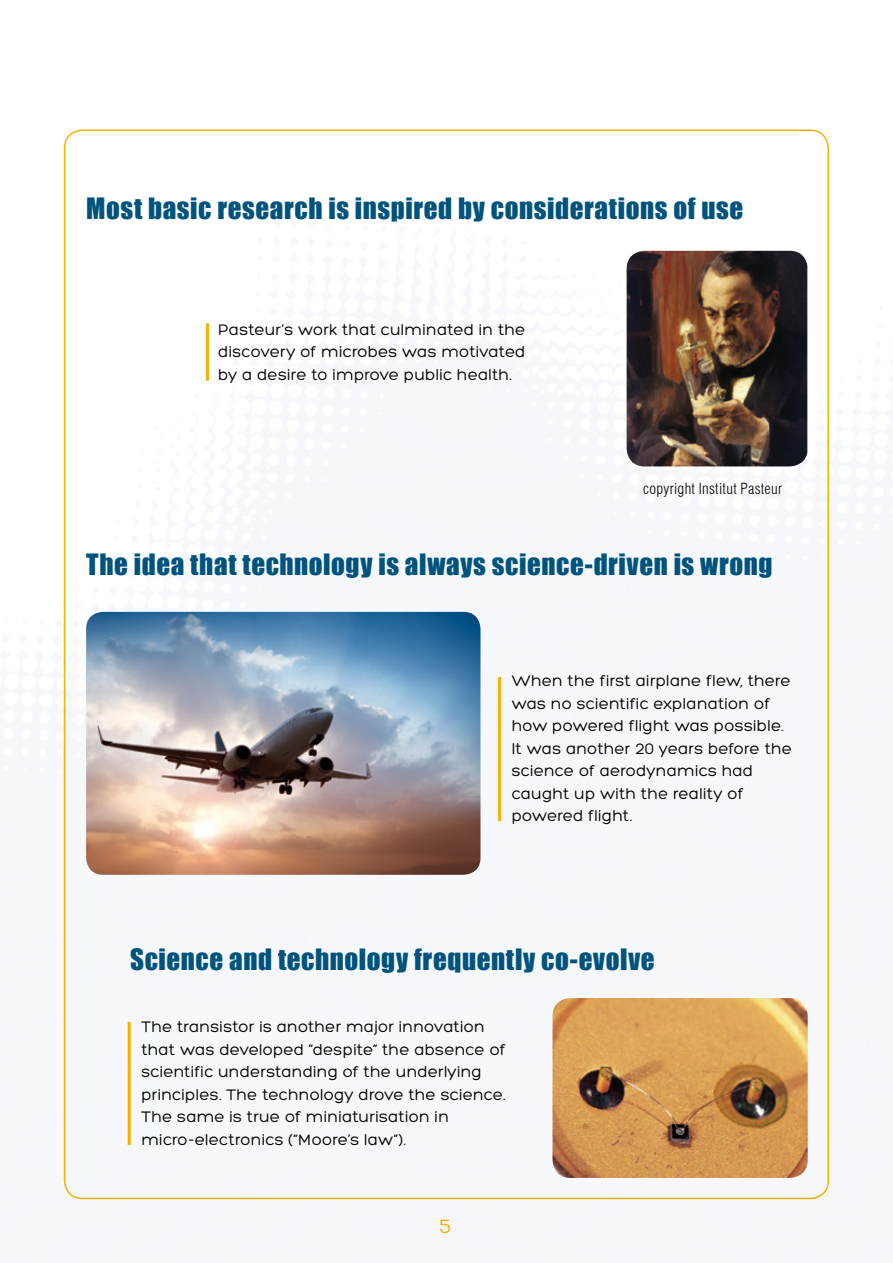
<style>
.page{position:relative;width:893px;height:1263px;background:#fff}
.page>*{position:absolute;margin:0;border:0;box-sizing:border-box;transform-origin:0 0}
.t1{font:27px "Impact";letter-spacing:.02em;color:#00537c}
.t2{font:21px "Hero";color:#f8b000}
.t3{font:16.5px/22.5px "Hero";letter-spacing:.01em;color:#000}
.t4{font:300 condensed 15px "Swiss 721 BT";letter-spacing:.02em;color:#000}
</style>
<div class="page">
<img style="left:0;top:131px;width:893px;height:1069px">
<hr style="left:498px;top:677px;width:3px;height:144px;background:#f8b000">
<hr style="left:128px;top:1022px;width:3px;height:123px;background:#f8b000">
<hr style="left:206px;top:323px;width:3px;height:58px;background:#f8b000">
<img style="left:627px;top:251px;width:180px;height:215px">
<img style="left:86px;top:612px;width:394px;height:263px">
<img style="left:552px;top:998px;width:256px;height:180px">
<h1 class="t1" style="left:86px;top:187px;width:659px">Most basic research is inspired by considerations of use</h1>
<p class="t3" style="left:218px;top:318px;width:309px;text-align:justify">Pasteur’s work that culminated in the discovery of microbes was motivated by a desire to improve public health.</p>
<p class="t4" style="left:643px;top:480px;width:141px">copyright Institut Pasteur</p>
<h1 class="t1" style="left:86px;top:544px;width:688px">The idea that technology is always science-driven is wrong</h1>
<p class="t3" style="left:512px;top:670px;width:282px">When the first airplane flew, there was no scientific explanation of how powered flight was possible.<br>It was another 20 years before the science of aerodynamics had caught up with the reality of powered flight.</p>
<h1 class="t1" style="left:130px;top:938px;width:526px">Science and technology frequently co-evolve</h1>
<p class="t3" style="left:141px;top:1015px;width:366px">The transistor is another major innovation that was developed “despite” the absence of scientific understanding of the underlying principles. The technology drove the science.<br>The same is true of miniaturisation in micro-electronics (“Moore’s law”).</p>
<p class="t2" style="left:440px;top:1216px;width:13px">5</p>
</div>
